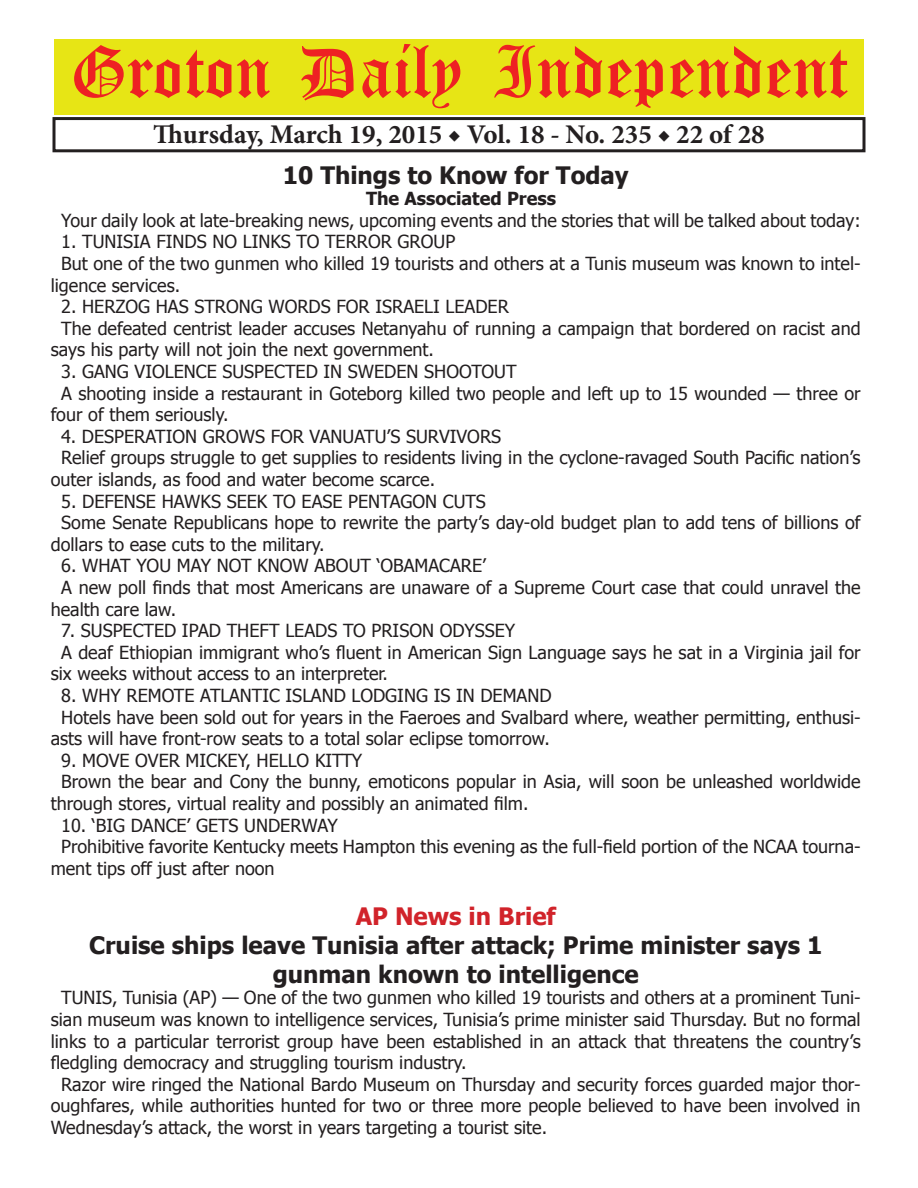
<style>
.page{position:relative;width:918px;height:1188px;background:#fff}
.page>*{position:absolute;margin:0;border:0;box-sizing:border-box;transform-origin:0 0}
.t1{font:54px "Old English Five";color:#ee2123}
.t2{font:700 27px "Minion Pro";color:#231f20}
.t3{font:700 24px/28.8px "Tahoma";color:#231f20;text-align:center}
.t4{font:700 24px "Tahoma";color:#d1232a}
.t5{font:18px "Tahoma";color:#231f20}
.t6{font:700 18px "Tahoma";color:#231f20}
</style>
<div class="page">
<div style="left:52px;top:117px;width:814px;height:35px;border:3px solid #231f20"></div>
<div style="left:54px;top:40px;width:810px;height:75px;background:#e7e515"></div>
<h1 class="t1" style="left:70px;top:47px;width:779px">Groton Daily Independent</h1>
<h2 class="t2" style="left:153px;top:116px;width:613px">Thursday, March 19, 2015 ◆ Vol. 18 - No. 235 ◆ 22 of 28</h2>
<h3 class="t3" style="left:283px;top:159px;width:348px">10 Things to Know for Today</h3>
<p class="t6" style="left:366px;top:186px;width:191px">The Associated Press</p>
<p class="t5" style="left:61px;top:208px;width:801px">Your daily look at late-breaking news, upcoming events and the stories that will be talked about today:</p>
<p class="t5" style="left:61px;top:230px;width:396px">1. TUNISIA FINDS NO LINKS TO TERROR GROUP</p>
<p class="t5" style="left:61px;top:251px;width:801px">But one of the two gunmen who killed 19 tourists and others at a Tunis museum was known to intel-</p>
<p class="t5" style="left:51px;top:273px;width:131px">ligence services.</p>
<p class="t5" style="left:61px;top:295px;width:449px">2. HERZOG HAS STRONG WORDS FOR ISRAELI LEADER</p>
<p class="t5" style="left:61px;top:316px;width:801px">The defeated centrist leader accuses Netanyahu of running a campaign that bordered on racist and</p>
<p class="t5" style="left:51px;top:338px;width:385px">says his party will not join the next government.</p>
<p class="t5" style="left:61px;top:359px;width:457px">3. GANG VIOLENCE SUSPECTED IN SWEDEN SHOOTOUT</p>
<p class="t5" style="left:61px;top:381px;width:801px">A shooting inside a restaurant in Goteborg killed two people and left up to 15 wounded — three or</p>
<p class="t5" style="left:51px;top:403px;width:179px">four of them seriously.</p>
<p class="t5" style="left:61px;top:424px;width:442px">4. DESPERATION GROWS FOR VANUATU’S SURVIVORS</p>
<p class="t5" style="left:61px;top:446px;width:801px">Relief groups struggle to get supplies to residents living in the cyclone-ravaged South Pacific nation’s</p>
<p class="t5" style="left:51px;top:467px;width:386px">outer islands, as food and water become scarce.</p>
<p class="t5" style="left:61px;top:489px;width:426px">5. DEFENSE HAWKS SEEK TO EASE PENTAGON CUTS</p>
<p class="t5" style="left:61px;top:511px;width:801px">Some Senate Republicans hope to rewrite the party’s day-old budget plan to add tens of billions of</p>
<p class="t5" style="left:51px;top:532px;width:275px">dollars to ease cuts to the military.</p>
<p class="t5" style="left:61px;top:554px;width:426px">6. WHAT YOU MAY NOT KNOW ABOUT ‘OBAMACARE’</p>
<p class="t5" style="left:61px;top:575px;width:801px">A new poll finds that most Americans are unaware of a Supreme Court case that could unravel the</p>
<p class="t5" style="left:51px;top:597px;width:127px">health care law.</p>
<p class="t5" style="left:61px;top:619px;width:455px">7. SUSPECTED IPAD THEFT LEADS TO PRISON ODYSSEY</p>
<p class="t5" style="left:61px;top:640px;width:801px">A deaf Ethiopian immigrant who’s fluent in American Sign Language says he sat in a Virginia jail for</p>
<p class="t5" style="left:51px;top:662px;width:339px">six weeks without access to an interpreter.</p>
<p class="t5" style="left:61px;top:683px;width:492px">8. WHY REMOTE ATLANTIC ISLAND LODGING IS IN DEMAND</p>
<p class="t5" style="left:61px;top:705px;width:801px">Hotels have been sold out for years in the Faeroes and Svalbard where, weather permitting, enthusi-</p>
<p class="t5" style="left:51px;top:727px;width:501px">asts will have front-row seats to a total solar eclipse tomorrow.</p>
<p class="t5" style="left:61px;top:748px;width:302px">9. MOVE OVER MICKEY, HELLO KITTY</p>
<p class="t5" style="left:61px;top:770px;width:801px">Brown the bear and Cony the bunny, emoticons popular in Asia, will soon be unleashed worldwide</p>
<p class="t5" style="left:51px;top:791px;width:479px">through stores, virtual reality and possibly an animated film.</p>
<p class="t5" style="left:61px;top:813px;width:278px">10. ‘BIG DANCE’ GETS UNDERWAY</p>
<p class="t5" style="left:61px;top:835px;width:801px">Prohibitive favorite Kentucky meets Hampton this evening as the full-field portion of the NCAA tourna-</p>
<p class="t5" style="left:51px;top:856px;width:225px">ment tips off just after noon</p>
<h3 class="t4" style="left:356px;top:900px;width:201px">AP News in Brief</h3>
<h3 class="t3" style="left:89px;top:929px;width:735px">Cruise ships leave Tunisia after attack; Prime minister says 1 gunman known to intelligence</h3>
<p class="t5" style="left:61px;top:986px;width:801px">TUNIS, Tunisia (AP) — One of the two gunmen who killed 19 tourists and others at a prominent Tuni-</p>
<p class="t5" style="left:51px;top:1007px;width:811px">sian museum was known to intelligence services, Tunisia’s prime minister said Thursday. But no formal</p>
<p class="t5" style="left:51px;top:1029px;width:811px">links to a particular terrorist group have been established in an attack that threatens the country’s</p>
<p class="t5" style="left:51px;top:1051px;width:418px">fledgling democracy and struggling tourism industry.</p>
<p class="t5" style="left:61px;top:1072px;width:801px">Razor wire ringed the National Bardo Museum on Thursday and security forces guarded major thor-</p>
<p class="t5" style="left:51px;top:1094px;width:811px">oughfares, while authorities hunted for two or three more people believed to have been involved in</p>
<p class="t5" style="left:51px;top:1115px;width:498px">Wednesday’s attack, the worst in years targeting a tourist site.</p>
</div>
